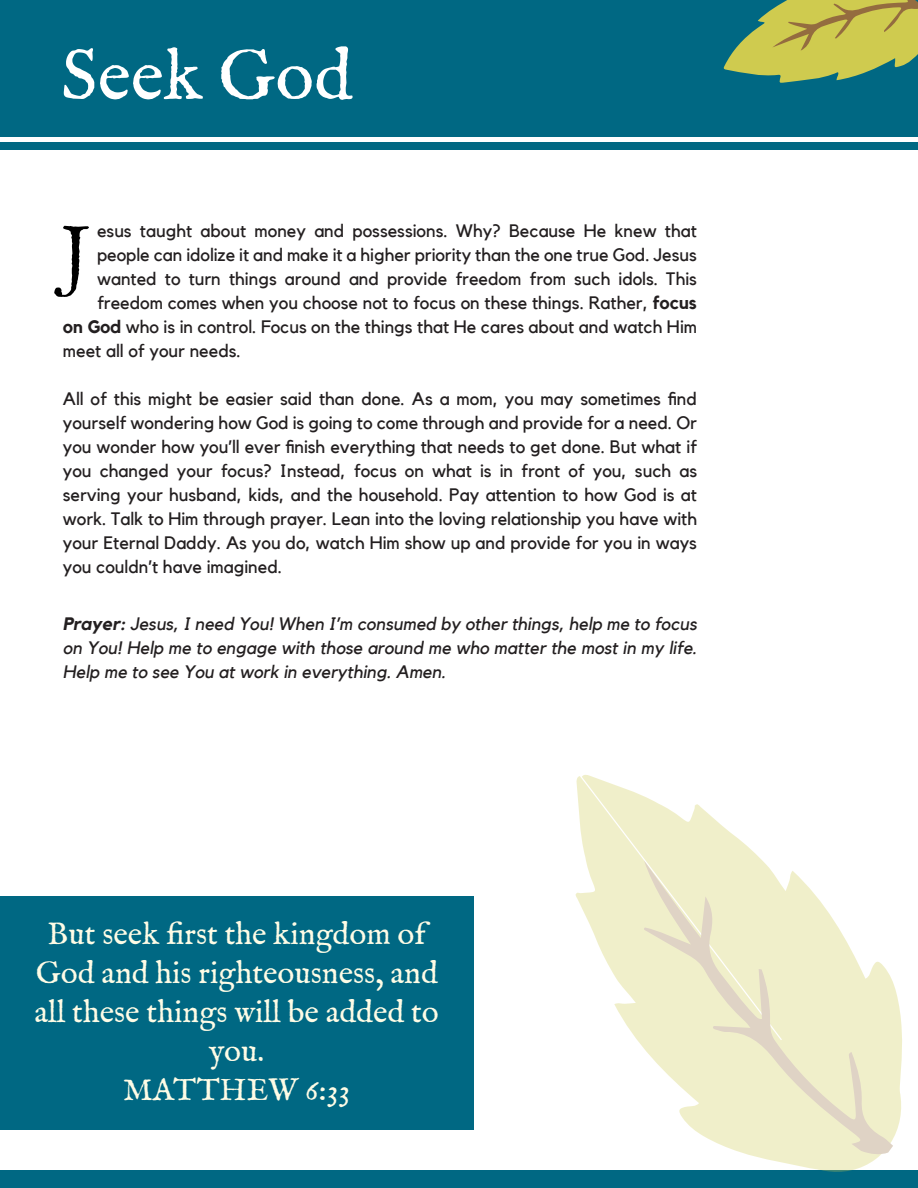
<style>
.page{position:relative;width:918px;height:1188px;background:#fff}
.page>*{position:absolute;margin:0;border:0;box-sizing:border-box;transform-origin:0 0}
.t1{font:72px "IM FELL English Roman";color:#fff}
.t2{font:72px "IM FELL English Roman";color:#000}
.t3{font:31.5px/39px "IM FELL English Roman";color:#fefce6;text-align:center}
.t4{font:18px/24px "Kollektif";color:#231f20;text-align:justify}
.t5{font:italic 18px/24px "Kollektif";color:#231f20;text-align:justify}
.s1{font-weight:700}
</style>
<div class="page">
<div style="left:0;top:897px;width:473px;height:233px;background:#006883"></div>
<div style="left:0;top:0;width:918px;height:137px;background:#006883"></div>
<div style="left:0;top:142px;width:918px;height:8px;background:#006883"></div>
<div style="left:0;top:1170px;width:918px;height:18px;background:#006883"></div>
<svg style="left:723px;top:0;width:195px;height:83px"></svg>
<svg style="left:827px;top:1124px;width:72px;height:48px"></svg>
<svg style="left:893px;top:983px;width:9px;height:141px"></svg>
<svg style="left:575px;top:775px;width:258px;height:396px"></svg>
<svg style="left:643px;top:860px;width:250px;height:295px;fill:#f0efca"></svg>
<h1 class="t1" style="left:61px;top:34px;width:293px">Seek God</h1>
<p class="t4" style="left:97px;top:219px;width:601px">esus taught about money and possessions. Why? Because He knew that</p>
<p class="t4" style="left:97px;top:243px;width:601px">people can idolize it and make it a higher priority than the one true God. Jesus</p>
<p class="t4" style="left:97px;top:267px;width:601px">wanted to turn things around and provide freedom from such idols. This</p>
<p class="t4" style="left:97px;top:291px;width:601px">freedom comes when you choose not to focus on these things. Rather, <span class="s1">focus</span></p>
<p class="t4" style="left:63px;top:315px;width:636px"><span class="s1">on God</span> who is in control. Focus on the things that He cares about and watch Him</p>
<p class="t4" style="left:63px;top:339px;width:179px">meet all of your needs.</p>
<p class="t4" style="left:63px;top:387px;width:636px">All of this might be easier said than done. As a mom, you may sometimes find yourself wondering how God is going to come through and provide for a need. Or you wonder how you’ll ever finish everything that needs to get done. But what if you changed your focus? Instead, focus on what is in front of you, such as serving your husband, kids, and the household. Pay attention to how God is at work. Talk to Him through prayer. Lean into the loving relationship you have with your Eternal Daddy. As you do, watch Him show up and provide for you in ways you couldn’t have imagined.</p>
<h1 class="t2" style="left:61px;top:211px;width:31px">J</h1>
<p class="t5" style="left:63px;top:612px;width:636px"><span class="s1">Prayer:</span> Jesus, I need You! When I’m consumed by other things, help me to focus on You! Help me to engage with those around me who matter the most in my life.<br>Help me to see You at work in everything. Amen.</p>
<h2 class="t3" style="left:35px;top:915px;width:406px">But seek first the kingdom of<br>God and his righteousness, and all these things will be added to you.<br>MATTHEW 6:33</h2>
</div>
